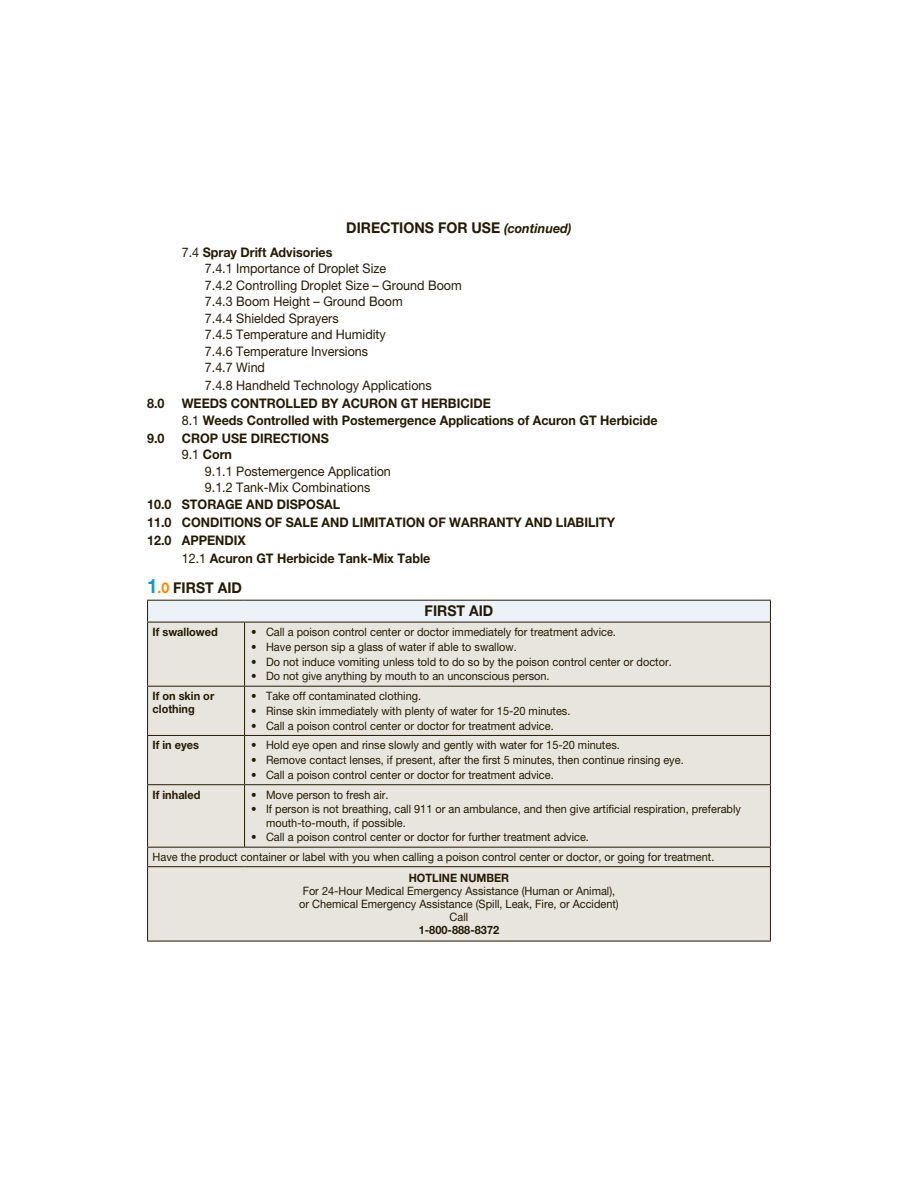
<style>
.page{position:relative;width:918px;height:1188px;background:#fff}
.page>*{position:absolute;margin:0;border:0;box-sizing:border-box;transform-origin:0 0}
.t1{font:700 14.85px "Helvetica Neue LT Pro";color:#251a05;scale:.95 1}
.t2{font:13.2px/16.5px "Helvetica Neue LT Pro";color:#251a05;scale:.95 1}
.t3{font:700 13.2px/16.5px "Helvetica Neue LT Pro";color:#251a05;scale:.95 1}
.t4{font:11.55px/13.2px "Helvetica Neue LT Pro";color:#251a05;scale:.95 1}
.t5{font:700 11.55px/13.2px "Helvetica Neue LT Pro";color:#251a05;scale:.95 1}
.s1{font-style:italic;font-size:13.2px}
.s2{font-weight:700}
.s3{font-weight:400}
.s4{font-size:19.8px;color:#1797cb}
.s5{color:#f88800}
</style>
<div class="page">
<div style="left:148px;top:600px;width:622px;height:22px;background:#edf2f8"></div>
<div style="left:148px;top:623px;width:622px;height:318px;background:#e7e5de"></div>
<hr style="left:147px;top:600px;width:98px;height:1px;background:#251a05">
<svg style="left:147px;top:601px;width:1px;height:21px"></svg>
<hr style="left:245px;top:600px;width:526px;height:1px;background:#251a05">
<svg style="left:770px;top:601px;width:1px;height:21px"></svg>
<hr style="left:147px;top:622px;width:98px;height:1px;background:#251a05">
<hr style="left:147px;top:622px;width:1px;height:64px;background:#251a05">
<hr style="left:245px;top:622px;width:526px;height:1px;background:#251a05">
<hr style="left:244px;top:622px;width:1px;height:64px;background:#251a05">
<hr style="left:770px;top:622px;width:1px;height:64px;background:#251a05">
<hr style="left:147px;top:686px;width:98px;height:1px;background:#251a05">
<hr style="left:147px;top:687px;width:1px;height:48px;background:#251a05">
<hr style="left:245px;top:686px;width:526px;height:1px;background:#251a05">
<hr style="left:244px;top:687px;width:1px;height:48px;background:#251a05">
<hr style="left:770px;top:687px;width:1px;height:48px;background:#251a05">
<hr style="left:147px;top:735px;width:98px;height:1px;background:#251a05">
<hr style="left:147px;top:736px;width:1px;height:48px;background:#251a05">
<hr style="left:245px;top:735px;width:526px;height:1px;background:#251a05">
<hr style="left:244px;top:736px;width:1px;height:48px;background:#251a05">
<hr style="left:770px;top:736px;width:1px;height:48px;background:#251a05">
<hr style="left:147px;top:784px;width:98px;height:1px;background:#251a05">
<hr style="left:147px;top:785px;width:1px;height:62px;background:#251a05">
<hr style="left:245px;top:784px;width:526px;height:1px;background:#251a05">
<hr style="left:244px;top:785px;width:1px;height:62px;background:#251a05">
<hr style="left:770px;top:785px;width:1px;height:62px;background:#251a05">
<hr style="left:147px;top:847px;width:98px;height:1px;background:#251a05">
<svg style="left:147px;top:848px;width:1px;height:18px"></svg>
<hr style="left:245px;top:847px;width:526px;height:1px;background:#251a05">
<svg style="left:770px;top:848px;width:1px;height:18px"></svg>
<hr style="left:147px;top:866px;width:98px;height:1px;background:#251a05">
<hr style="left:147px;top:867px;width:1px;height:74px;background:#251a05">
<hr style="left:245px;top:866px;width:526px;height:1px;background:#251a05">
<hr style="left:770px;top:867px;width:1px;height:74px;background:#251a05">
<hr style="left:147px;top:941px;width:624px;height:1px;background:#251a05">
<p class="t1" style="left:346px;top:222px;width:239px">DIRECTIONS FOR USE <span class="s1">(continued)</span></p>
<p class="t2" style="left:205px;top:245px;width:272px;text-indent:-23px">7.4 <span class="s2">Spray Drift Advisories<br></span>7.4.1 Importance of Droplet Size<br>7.4.2 Controlling Droplet Size – Ground Boom<br>7.4.3 Boom Height – Ground Boom<br>7.4.4 Shielded Sprayers<br>7.4.5 Temperature and Humidity<br>7.4.6 Temperature Inversions<br>7.4.7 Wind</p>
<p class="t2" style="left:205px;top:378px;width:240px">7.4.8 Handheld Technology Applications</p>
<p class="t3" style="left:147px;top:396px;width:20px">8.0</p>
<p class="t3" style="left:182px;top:396px;width:502px">WEEDS CONTROLLED BY ACURON GT HERBICIDE<br><span class="s3">8.1</span> Weeds Controlled with Postemergence Applications of Acuron GT Herbicide</p>
<p class="t3" style="left:147px;top:431px;width:20px">9.0</p>
<p class="t3" style="left:182px;top:431px;width:156px">CROP USE DIRECTIONS<br><span class="s3">9.1</span> Corn</p>
<p class="t2" style="left:205px;top:464px;width:197px">9.1.1 Postemergence Application<br>9.1.2 Tank-Mix Combinations</p>
<p class="t3" style="left:147px;top:497px;width:205px">10.0 STORAGE AND DISPOSAL</p>
<p class="t3" style="left:147px;top:515px;width:494px">11.0 CONDITIONS OF SALE AND LIMITATION OF WARRANTY AND LIABILITY</p>
<p class="t3" style="left:147px;top:533px;width:105px">12.0 APPENDIX</p>
<p class="t3" style="left:182px;top:552px;width:263px"><span class="s3">12.1</span> Acuron GT Herbicide Tank-Mix Table</p>
<p class="t1" style="left:147px;top:582px;width:101px"><span class="s4">1</span><span class="s5">.0</span> FIRST AID</p>
<p class="t1" style="left:425px;top:605px;width:74px">FIRST AID</p>
<p class="t5" style="left:153px;top:626px;width:70px">If swallowed</p>
<p class="t4" style="left:251px;top:626px;width:386px">• Call a poison control center or doctor immediately for treatment advice.</p>
<p class="t4" style="left:251px;top:641px;width:281px">• Have person sip a glass of water if able to swallow.</p>
<p class="t4" style="left:251px;top:656px;width:444px">• Do not induce vomiting unless told to do so by the poison control center or doctor.</p>
<p class="t4" style="left:251px;top:671px;width:316px">• Do not give anything by mouth to an unconscious person.</p>
<p class="t5" style="left:153px;top:690px;width:67px">If on skin or clothing</p>
<p class="t4" style="left:251px;top:690px;width:180px">• Take off contaminated clothing.</p>
<p class="t4" style="left:251px;top:705px;width:338px">• Rinse skin immediately with plenty of water for 15-20 minutes.</p>
<p class="t4" style="left:251px;top:720px;width:320px">• Call a poison control center or doctor for treatment advice.</p>
<p class="t5" style="left:153px;top:740px;width:50px">If in eyes</p>
<p class="t4" style="left:251px;top:740px;width:390px">• Hold eye open and rinse slowly and gently with water for 15-20 minutes.</p>
<p class="t4" style="left:251px;top:754px;width:457px">• Remove contact lenses, if present, after the first 5 minutes, then continue rinsing eye.</p>
<p class="t4" style="left:251px;top:769px;width:320px">• Call a poison control center or doctor for treatment advice.</p>
<p class="t5" style="left:153px;top:789px;width:52px">If inhaled</p>
<p class="t4" style="left:251px;top:789px;width:146px">• Move person to fresh air.</p>
<p class="t4" style="left:266px;top:804px;width:501px;text-indent:-15px">• If person is not breathing, call 911 or an ambulance, and then give artificial respiration, preferably mouth-to-mouth, if possible.</p>
<p class="t4" style="left:153px;top:829px;width:593px;line-height:19.5px;text-indent:99px">• Call a poison control center or doctor for further treatment advice.<br>Have the product container or label with you when calling a poison control center or doctor, or going for treatment.</p>
<p class="t5" style="left:409px;top:872px;width:107px">HOTLINE NUMBER</p>
<p class="t4" style="left:299px;top:885px;width:338px;text-align:center">For 24-Hour Medical Emergency Assistance (Human or Animal), or Chemical Emergency Assistance (Spill, Leak, Fire, or Accident)<br>Call</p>
<p class="t5" style="left:419px;top:925px;width:86px">1-800-888-8372</p>
</div>
